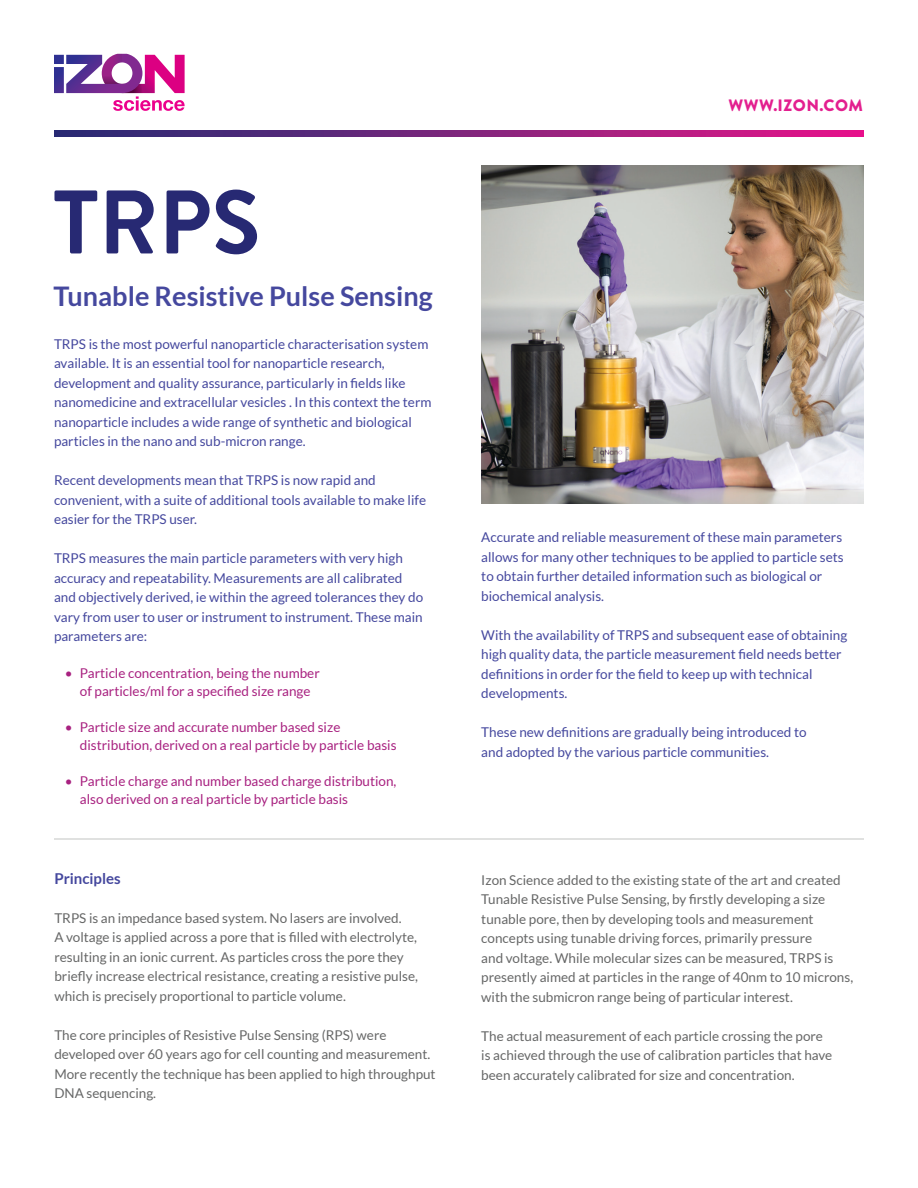
<style>
.page{position:relative;width:918px;height:1188px;background:#fff}
.page>*{position:absolute;margin:0;border:0;box-sizing:border-box;transform-origin:0 0}
.t1{font:700 90px "Brandon Grotesque";color:#272973}
.t2{font:700 27px "Lato";color:#45489e}
.t3{font:900 16.5px "Brandon Grotesque";letter-spacing:.035em;color:#e31f8f}
.t4{font:700 15px "Lato";color:#45489e}
.t5{font:13.5px/19.5px "Lato";color:#45489e}
.t6{font:13.5px/19.5px "Lato";color:#666767}
.t7{font:13.5px/18px "Lato";color:#a82180}
</style>
<div class="page">
<svg style="left:54px;top:54px;width:131px;height:57px"></svg>
<img style="left:481px;top:166px;width:383px;height:337px">
<hr style="left:54px;top:838px;width:810px;height:2px;background:#e0e1e0">
<svg style="left:54px;top:131px;width:810px;height:5px;background:#81227d"></svg>
<p class="t1" style="left:53px;top:160px;width:209px">TRPS</p>
<p class="t2" style="left:54px;top:281px;width:381px">Tunable Resistive Pulse Sensing</p>
<p class="t5" style="left:54px;top:334px;width:376px">TRPS is the most powerful nanoparticle characterisation system available. It is an essential tool for nanoparticle research,</p>
<p class="t5" style="left:54px;top:373px;width:379px">development and quality assurance, particularly in fields like nanomedicine and extracellular vesicles . In this context the term nanoparticle includes a wide range of synthetic and biological particles in the nano and sub-micron range.</p>
<p class="t5" style="left:54px;top:470px;width:323px">Recent developments mean that TRPS is now rapid and</p>
<p class="t5" style="left:54px;top:490px;width:374px">convenient, with a suite of additional tools available to make life easier for the TRPS user.</p>
<p class="t5" style="left:54px;top:548px;width:371px">TRPS measures the main particle parameters with very high accuracy and repeatability. Measurements are all calibrated and objectively derived, ie within the agreed tolerances they do vary from user to user or instrument to instrument. These main parameters are:</p>
<p class="t7" style="left:65px;top:664px;width:256px;text-align:center">• Particle concentration, being the number of particles/ml for a specified size range</p>
<p class="t7" style="left:80px;top:718px;width:318px;text-indent:-15px">• Particle size and accurate number based size distribution, derived on a real particle by particle basis</p>
<p class="t7" style="left:80px;top:772px;width:318px;text-indent:-15px">• Particle charge and number based charge distribution, also derived on a real particle by particle basis</p>
<p class="t4" style="left:54px;top:870px;width:68px">Principles</p>
<p class="t6" style="left:54px;top:908px;width:349px">TRPS is an impedance based system. No lasers are involved.</p>
<p class="t6" style="left:54px;top:928px;width:364px">A voltage is applied across a pore that is filled with electrolyte,</p>
<p class="t6" style="left:54px;top:947px;width:365px">resulting in an ionic current. As particles cross the pore they briefly increase electrical resistance, creating a resistive pulse, which is precisely proportional to particle volume.</p>
<p class="t6" style="left:54px;top:1025px;width:334px">The core principles of Resistive Pulse Sensing (RPS) were</p>
<p class="t6" style="left:54px;top:1045px;width:383px">developed over 60 years ago for cell counting and measurement.<br>More recently the technique has been applied to high throughput<br>DNA sequencing.</p>
<p class="t3" style="left:729px;top:94px;width:136px">WWW.IZON.COM</p>
<p class="t5" style="left:481px;top:528px;width:364px">Accurate and reliable measurement of these main parameters allows for many other techniques to be applied to particle sets</p>
<p class="t5" style="left:481px;top:567px;width:343px">to obtain further detailed information such as biological or</p>
<p class="t5" style="left:481px;top:586px;width:124px">biochemical analysis.</p>
<p class="t5" style="left:481px;top:625px;width:368px">With the availability of TRPS and subsequent ease of obtaining high quality data, the particle measurement field needs better definitions in order for the field to keep up with technical</p>
<p class="t5" style="left:481px;top:684px;width:88px">developments.</p>
<p class="t5" style="left:481px;top:723px;width:327px">These new definitions are gradually being introduced to</p>
<p class="t5" style="left:481px;top:742px;width:289px">and adopted by the various particle communities.</p>
<p class="t6" style="left:481px;top:870px;width:361px">Izon Science added to the existing state of the art and created<br>Tunable Resistive Pulse Sensing, by firstly developing a size</p>
<p class="t6" style="left:481px;top:909px;width:334px">tunable pore, then by developing tools and measurement</p>
<p class="t6" style="left:481px;top:928px;width:332px">concepts using tunable driving forces, primarily pressure</p>
<p class="t6" style="left:481px;top:948px;width:354px">and voltage. While molecular sizes can be measured, TRPS is</p>
<p class="t6" style="left:481px;top:967px;width:373px">presently aimed at particles in the range of 40nm to 10 microns, with the submicron range being of particular interest.</p>
<p class="t6" style="left:481px;top:1026px;width:343px">The actual measurement of each particle crossing the pore</p>
<p class="t6" style="left:481px;top:1045px;width:353px">is achieved through the use of calibration particles that have</p>
<p class="t6" style="left:481px;top:1065px;width:315px">been accurately calibrated for size and concentration.</p>
</div>
